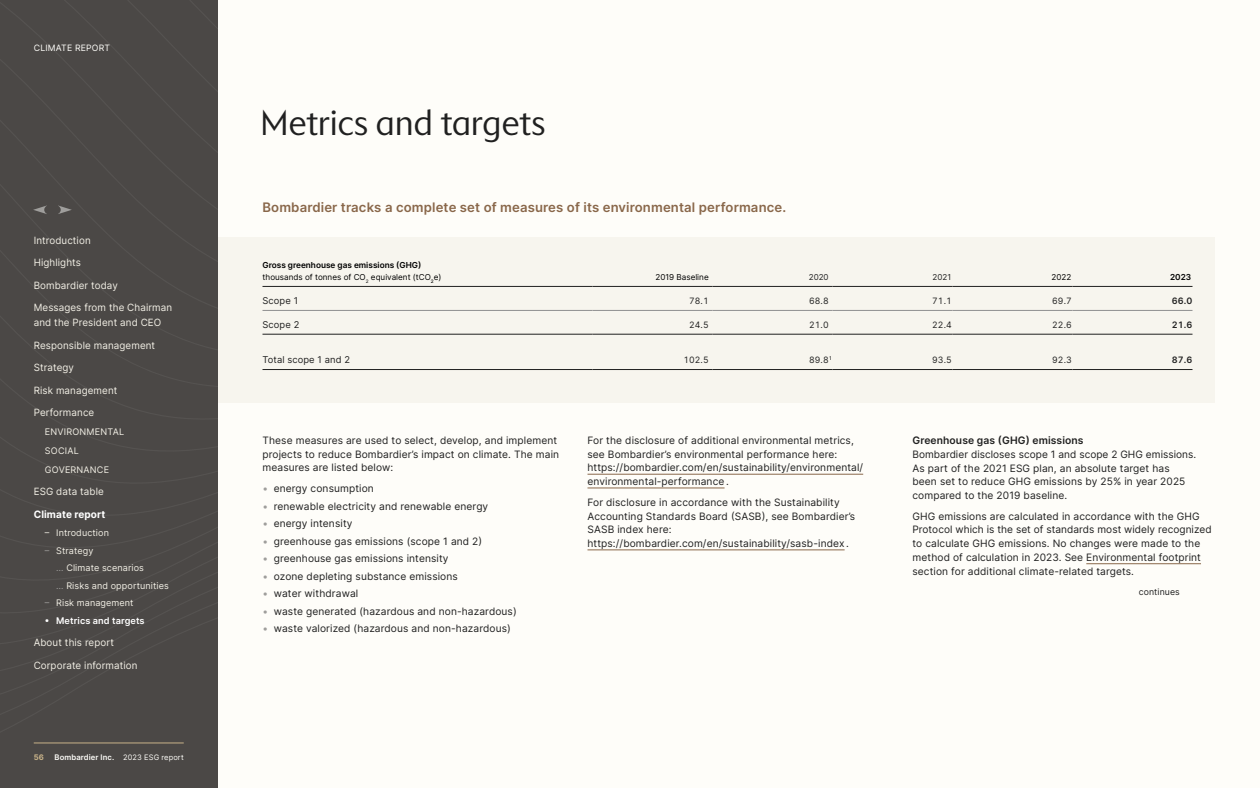
<style>
.page{position:relative;width:1260px;height:788px;background:#fff}
.page>*{position:absolute;margin:0;border:0;box-sizing:border-box;transform-origin:0 0}
.t1{font:35.62px "Bombardier";letter-spacing:-.005em;color:#202020}
.t2{font:600 13.12px "Inter";letter-spacing:.01em;color:#89674a}
.t3{font:600 10.25px "Inter";letter-spacing:.01em;color:#202020}
.t4{font:10.12px/13.8px "Inter";letter-spacing:.01em;color:#202020}
.t5{font:700 10.12px "Inter";letter-spacing:.01em;color:#fff}
.t6{font:10px/15px "Inter";letter-spacing:.01em;color:#f2efe5}
.t7{font:9.38px "Inter";letter-spacing:.01em;color:#202020}
.t8{font:600 9.12px "Inter";letter-spacing:.01em;color:#fff}
.t9{font:9px/18.8px "Inter";letter-spacing:.01em;color:#f2efe5}
.t10{font:600 8.88px "Inter";color:#202020}
.t11{font:8.75px "Inter";letter-spacing:.01em;color:#202020}
.t12{font:8.75px "Inter";letter-spacing:.02em;color:#fefdf9}
.t13{font:600 8.25px "Inter";color:#000}
.t14{font:8.12px "Inter";color:#000}
.t15{font:8.12px "Inter";color:#202020}
.t16{font:600 7.75px "Inter";letter-spacing:.01em;color:#fefdf9}
.t17{font:700 7.75px "Inter";color:#c7b289}
.s1{color:#9f9e9c}
.s2{font-weight:400;font-size:7.5px}
</style>
<div class="page">
<div style="left:218px;top:0;width:1042px;height:788px;background:#fefdf9"></div>
<div style="left:218px;top:238px;width:997px;height:164px;background:#f7f5ee"></div>
<hr style="left:262px;top:286px;width:330px;height:1px;background:#202020">
<hr style="left:592px;top:286px;width:120px;height:1px;background:#202020">
<hr style="left:712px;top:286px;width:120px;height:1px;background:#202020">
<hr style="left:832px;top:286px;width:120px;height:1px;background:#202020">
<hr style="left:952px;top:286px;width:120px;height:1px;background:#202020">
<hr style="left:1072px;top:286px;width:120px;height:1px;background:#202020">
<hr style="left:262px;top:310px;width:330px;height:1px;background:#909090">
<hr style="left:592px;top:310px;width:120px;height:1px;background:#909090">
<hr style="left:712px;top:310px;width:120px;height:1px;background:#909090">
<hr style="left:832px;top:310px;width:120px;height:1px;background:#909090">
<hr style="left:952px;top:310px;width:120px;height:1px;background:#909090">
<hr style="left:1072px;top:310px;width:120px;height:1px;background:#909090">
<hr style="left:262px;top:334px;width:330px;height:1px;background:#202020">
<hr style="left:592px;top:334px;width:120px;height:1px;background:#202020">
<hr style="left:712px;top:334px;width:120px;height:1px;background:#202020">
<hr style="left:832px;top:334px;width:120px;height:1px;background:#202020">
<hr style="left:952px;top:334px;width:120px;height:1px;background:#202020">
<hr style="left:1072px;top:334px;width:120px;height:1px;background:#202020">
<hr style="left:262px;top:369px;width:330px;height:1px;background:#202020">
<hr style="left:592px;top:369px;width:120px;height:1px;background:#202020">
<hr style="left:712px;top:369px;width:120px;height:1px;background:#202020">
<hr style="left:832px;top:369px;width:120px;height:1px;background:#202020">
<hr style="left:952px;top:369px;width:120px;height:1px;background:#202020">
<hr style="left:1072px;top:369px;width:120px;height:1px;background:#202020">
<hr style="left:588px;top:474px;width:275px;height:1px;background:#89674a">
<hr style="left:588px;top:487px;width:137px;height:1px;background:#89674a">
<hr style="left:588px;top:549px;width:257px;height:1px;background:#89674a">
<hr style="left:1086px;top:563px;width:115px;height:1px;background:#89674a">
<div style="left:0;top:0;width:217px;height:788px;background:#4b4846"></div>
<svg style="left:58px;top:205px;width:14px;height:9px"></svg>
<svg style="left:33px;top:205px;width:14px;height:9px"></svg>
<hr style="left:34px;top:742px;width:150px;height:1px;background:#c7b289">
<p class="t12" style="left:34px;top:42px;width:78px">CLIMATE REPORT</p>
<p class="t6" style="left:34px;top:232px;width:59px">Introduction</p>
<p class="t6" style="left:34px;top:255px;width:49px">Highlights</p>
<p class="t6" style="left:34px;top:277px;width:86px">Bombardier today</p>
<p class="t6" style="left:34px;top:300px;width:140px">Messages from the Chairman and the President and CEO</p>
<p class="t6" style="left:34px;top:337px;width:123px">Responsible management</p>
<p class="t6" style="left:34px;top:360px;width:42px">Strategy</p>
<p class="t6" style="left:34px;top:382px;width:85px">Risk management</p>
<p class="t6" style="left:34px;top:405px;width:62px">Performance</p>
<p class="t9" style="left:45px;top:422px;width:81px">ENVIRONMENTAL<br>SOCIAL<br>GOVERNANCE</p>
<p class="t6" style="left:34px;top:483px;width:72px">ESG data table</p>
<p class="t5" style="left:34px;top:506px;width:73px">Climate report</p>
<p class="t9" style="left:45px;top:523px;width:65px">– Introduction</p>
<p class="t9" style="left:56px;top:541px;width:114px;line-height:17.5px;text-indent:-11px"><span class="s1">–</span> Strategy<br><span class="s1">…</span> Climate scenarios<br><span class="s1">…</span> Risks and opportunities</p>
<p class="t9" style="left:45px;top:593px;width:90px"><span class="s1">–</span> Risk management</p>
<p class="t8" style="left:45px;top:613px;width:101px">• Metrics and targets</p>
<p class="t6" style="left:34px;top:635px;width:82px">About this report</p>
<p class="t6" style="left:34px;top:657px;width:105px">Corporate information</p>
<p class="t17" style="left:34px;top:751px;width:12px">56</p>
<p class="t16" style="left:55px;top:751px;width:131px">Bombardier Inc. <span class="s2">2023 ESG report</span></p>
<h1 class="t1" style="left:260px;top:101px;width:287px">Metrics and targets</h1>
<p class="t2" style="left:262px;top:198px;width:525px">Bombardier tracks a complete set of measures of its environmental performance.</p>
<p class="t13" style="left:262px;top:259px;width:160px">Gross greenhouse gas emissions (GHG)</p>
<p class="t14" style="left:262px;top:271px;width:180px">thousands of tonnes of CO<sub>2</sub> equivalent (tCO<sub>2</sub>e)</p>
<p class="t14" style="left:655px;top:271px;width:55px">2019 Baseline</p>
<p class="t15" style="left:809px;top:271px;width:21px">2020</p>
<p class="t15" style="left:933px;top:271px;width:20px">2021</p>
<p class="t14" style="left:1051px;top:271px;width:21px">2022</p>
<p class="t13" style="left:1170px;top:271px;width:23px">2023</p>
<p class="t7" style="left:262px;top:294px;width:37px">Scope 1</p>
<p class="t11" style="left:689px;top:294px;width:21px">78.1</p>
<p class="t11" style="left:809px;top:294px;width:21px">68.8</p>
<p class="t11" style="left:932px;top:294px;width:21px">71.1</p>
<p class="t11" style="left:1052px;top:294px;width:21px">69.7</p>
<p class="t10" style="left:1172px;top:294px;width:22px">66.0</p>
<p class="t7" style="left:262px;top:318px;width:38px">Scope 2</p>
<p class="t11" style="left:689px;top:318px;width:21px">24.5</p>
<p class="t11" style="left:809px;top:318px;width:21px">21.0</p>
<p class="t11" style="left:932px;top:318px;width:21px">22.4</p>
<p class="t11" style="left:1052px;top:318px;width:21px">22.6</p>
<p class="t10" style="left:1172px;top:318px;width:22px">21.6</p>
<p class="t7" style="left:262px;top:353px;width:89px">Total scope 1 and 2</p>
<p class="t11" style="left:683px;top:354px;width:27px">102.5</p>
<p class="t11" style="left:809px;top:354px;width:25px">89.8<sup>1</sup></p>
<p class="t11" style="left:932px;top:354px;width:21px">93.5</p>
<p class="t11" style="left:1052px;top:354px;width:21px">92.3</p>
<p class="t10" style="left:1172px;top:353px;width:22px">87.6</p>
<p class="t4" style="left:262px;top:433px;width:298px">These measures are used to select, develop, and implement projects to reduce Bombardier’s impact on climate. The main measures are listed below:</p>
<p class="t4" style="left:262px;top:481px;width:113px"><span class="s1">•</span> energy consumption</p>
<p class="t4" style="left:262px;top:499px;width:227px"><span class="s1">•</span> renewable electricity and renewable energy</p>
<p class="t4" style="left:262px;top:516px;width:91px"><span class="s1">•</span> energy intensity</p>
<p class="t4" style="left:262px;top:534px;width:221px"><span class="s1">•</span> greenhouse gas emissions (scope 1 and 2)</p>
<p class="t4" style="left:262px;top:551px;width:188px"><span class="s1">•</span> greenhouse gas emissions intensity</p>
<p class="t4" style="left:262px;top:569px;width:197px"><span class="s1">•</span> ozone depleting substance emissions</p>
<p class="t4" style="left:262px;top:586px;width:97px"><span class="s1">•</span> water withdrawal</p>
<p class="t4" style="left:262px;top:604px;width:256px"><span class="s1">•</span> waste generated (hazardous and non-hazardous)</p>
<p class="t4" style="left:262px;top:621px;width:250px"><span class="s1">•</span> waste valorized (hazardous and non-hazardous)</p>
<p class="t4" style="left:588px;top:433px;width:277px">For the disclosure of additional environmental metrics, see Bombardier’s environmental performance here: https://bombardier.com/en/sustainability/environmental/ environmental-performance .</p>
<p class="t4" style="left:588px;top:495px;width:269px">For disclosure in accordance with the Sustainability Accounting Standards Board (SASB), see Bombardier’s SASB index here: https://bombardier.com/en/sustainability/sasb-index .</p>
<p class="t3" style="left:912px;top:432px;width:173px">Greenhouse gas (GHG) emissions</p>
<p class="t4" style="left:912px;top:447px;width:285px">Bombardier discloses scope 1 and scope 2 GHG emissions.<br>As part of the 2021 ESG plan, an absolute target has been set to reduce GHG emissions by 25% in year 2025 compared to the 2019 baseline.</p>
<p class="t4" style="left:912px;top:509px;width:301px">GHG emissions are calculated in accordance with the GHG Protocol which is the set of standards most widely recognized to calculate GHG emissions. No changes were made to the method of calculation in 2023. See Environmental footprint section for additional climate-related targets.</p>
<p class="t11" style="left:1139px;top:585px;width:43px">continues</p>
</div>
